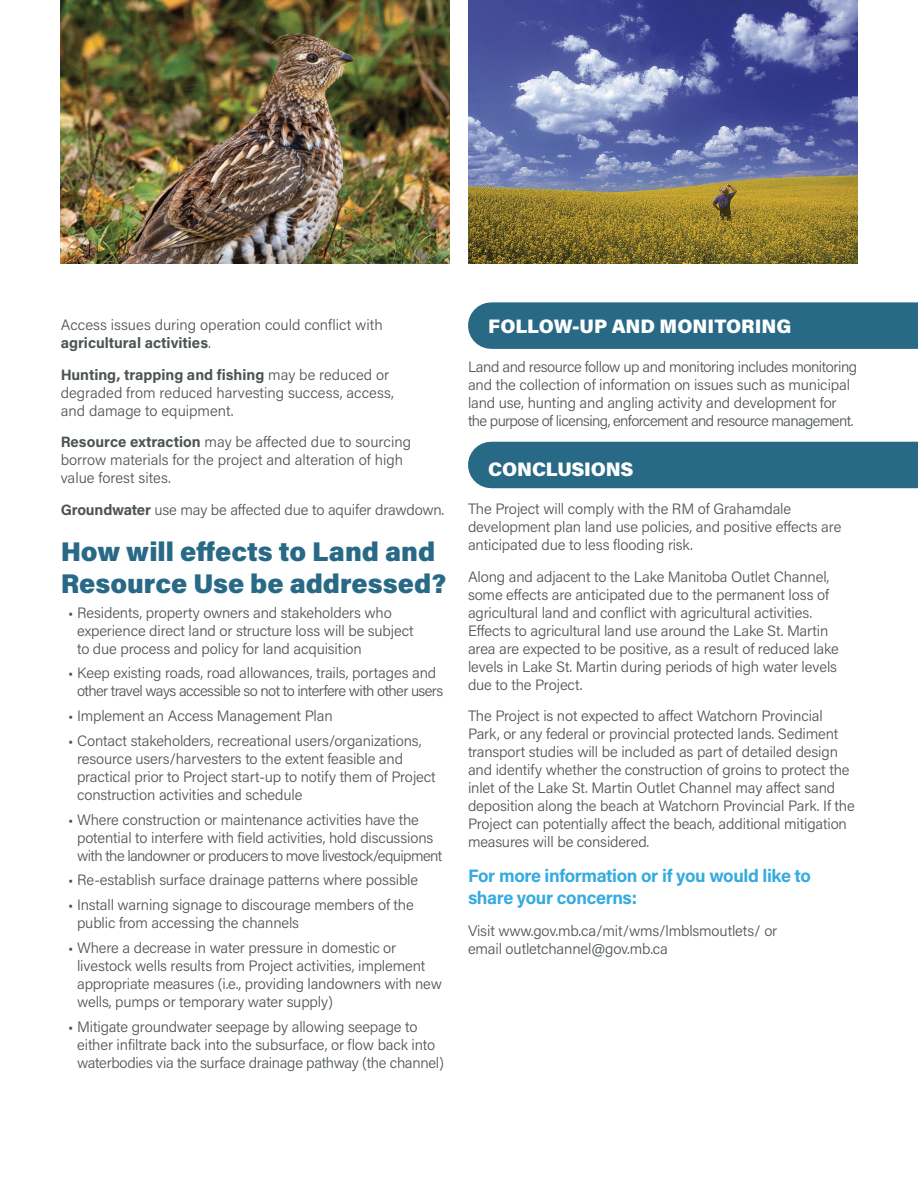
<style>
.page{position:relative;width:918px;height:1188px;background:#fff}
.page>*{position:absolute;margin:0;border:0;box-sizing:border-box;transform-origin:0 0}
.Heads{font:900 27px/32.4px "Acumin Pro";color:#286986}
.Body_Copy{font:900 19.5px "Acumin Pro";letter-spacing:-.005em;color:#fff}
.Body_Copy-2{font:700 18px/21.6px "Acumin Pro";letter-spacing:-.02em;color:#36abde}
.Body_Copy-3{font:300 15px/18px "Acumin Pro";letter-spacing:-.01em;color:#4d554e}
.Body_Copy-4{font:300 15px/18px "Acumin Pro";letter-spacing:-.03em;color:#4d554e;text-align:center}
.s1{font-weight:700}
</style>
<div class="page">
<div style="left:491px;top:302px;width:427px;height:47px;background:#286986"></div>
<div style="left:491px;top:442px;width:427px;height:46px;background:#286986"></div>
<img style="left:61px;top:0;width:389px;height:264px">
<img style="left:468px;top:0;width:389px;height:264px">
<p class="Body_Copy-3" style="left:61px;top:315px;width:323px">Access issues during operation could conflict with <span class="s1">agricultural activities</span>.</p>
<p class="Body_Copy-3" style="left:61px;top:365px;width:335px"><span class="s1">Hunting, trapping and fishing</span> may be reduced or degraded from reduced harvesting success, access, and damage to equipment.</p>
<p class="Body_Copy-3" style="left:61px;top:432px;width:352px"><span class="s1">Resource extraction</span> may be affected due to sourcing borrow materials for the project and alteration of high value forest sites.</p>
<p class="Body_Copy-3" style="left:61px;top:500px;width:385px"><span class="s1">Groundwater</span> use may be affected due to aquifer drawdown.</p>
<p class="Heads" style="left:61px;top:534px;width:387px">How will effects to Land and<br>Resource Use be addressed?</p>
<p class="Body_Copy-3" style="left:77px;top:603px;width:338px;text-indent:-9px">• Residents, property owners and stakeholders who experience direct land or structure loss will be subject to due process and policy for land acquisition</p>
<p class="Body_Copy-4" style="left:68px;top:664px;width:377px">• Keep existing roads, road allowances, trails, portages and other travel ways accessible so not to interfere with other users</p>
<p class="Body_Copy-3" style="left:68px;top:706px;width:266px">• Implement an Access Management Plan</p>
<p class="Body_Copy-3" style="left:77px;top:731px;width:360px;text-indent:-9px">• Contact stakeholders, recreational users/organizations, resource users/harvesters to the extent feasible and practical prior to Project start-up to notify them of Project construction activities and schedule</p>
<p class="Body_Copy-3" style="left:77px;top:810px;width:367px;text-indent:-9px">• Where construction or maintenance activities have the potential to interfere with field activities, hold discussions with the landowner or producers to move livestock/equipment</p>
<p class="Body_Copy-3" style="left:68px;top:871px;width:352px">• Re-establish surface drainage patterns where possible</p>
<p class="Body_Copy-3" style="left:77px;top:895px;width:338px;text-indent:-9px">• Install warning signage to discourage members of the public from accessing the channels</p>
<p class="Body_Copy-3" style="left:77px;top:938px;width:367px;text-indent:-9px">• Where a decrease in water pressure in domestic or livestock wells results from Project activities, implement appropriate measures (i.e., providing landowners with new wells, pumps or temporary water supply)</p>
<p class="Body_Copy-3" style="left:77px;top:1017px;width:368px;text-indent:-9px">• Mitigate groundwater seepage by allowing seepage to either infiltrate back into the subsurface, or flow back into waterbodies via the surface drainage pathway (the channel)</p>
<p class="Body_Copy" style="left:488px;top:313px;width:305px">FOLLOW-UP AND MONITORING</p>
<p class="Body_Copy-3" style="left:468px;top:357px;width:391px">Land and resource follow up and monitoring includes monitoring and the collection of information on issues such as municipal land use, hunting and angling activity and development for the purpose of licensing, enforcement and resource management.</p>
<p class="Body_Copy" style="left:488px;top:455px;width:147px">CONCLUSIONS</p>
<p class="Body_Copy-3" style="left:468px;top:500px;width:375px">The Project will comply with the RM of Grahamdale development plan land use policies, and positive effects are anticipated due to less flooding risk.</p>
<p class="Body_Copy-3" style="left:468px;top:567px;width:372px">Along and adjacent to the Lake Manitoba Outlet Channel, some effects are anticipated due to the permanent loss of agricultural land and conflict with agricultural activities.<br>Effects to agricultural land use around the Lake St. Martin area are expected to be positive, as a result of reduced lake levels in Lake St. Martin during periods of high water levels due to the Project.</p>
<p class="Body_Copy-3" style="left:468px;top:707px;width:388px">The Project is not expected to affect Watchorn Provincial Park, or any federal or provincial protected lands. Sediment transport studies will be included as part of detailed design and identify whether the construction of groins to protect the inlet of the Lake St. Martin Outlet Channel may affect sand deposition along the beach at Watchorn Provincial Park. If the Project can potentially affect the beach, additional mitigation measures will be considered.</p>
<p class="Body_Copy-2" style="left:468px;top:865px;width:345px">For more information or if you would like to share your concerns:</p>
<p class="Body_Copy-3" style="left:468px;top:921px;width:311px">Visit www.gov.mb.ca/mit/wms/lmblsmoutlets/ or email outletchannel@gov.mb.ca</p>
</div>
